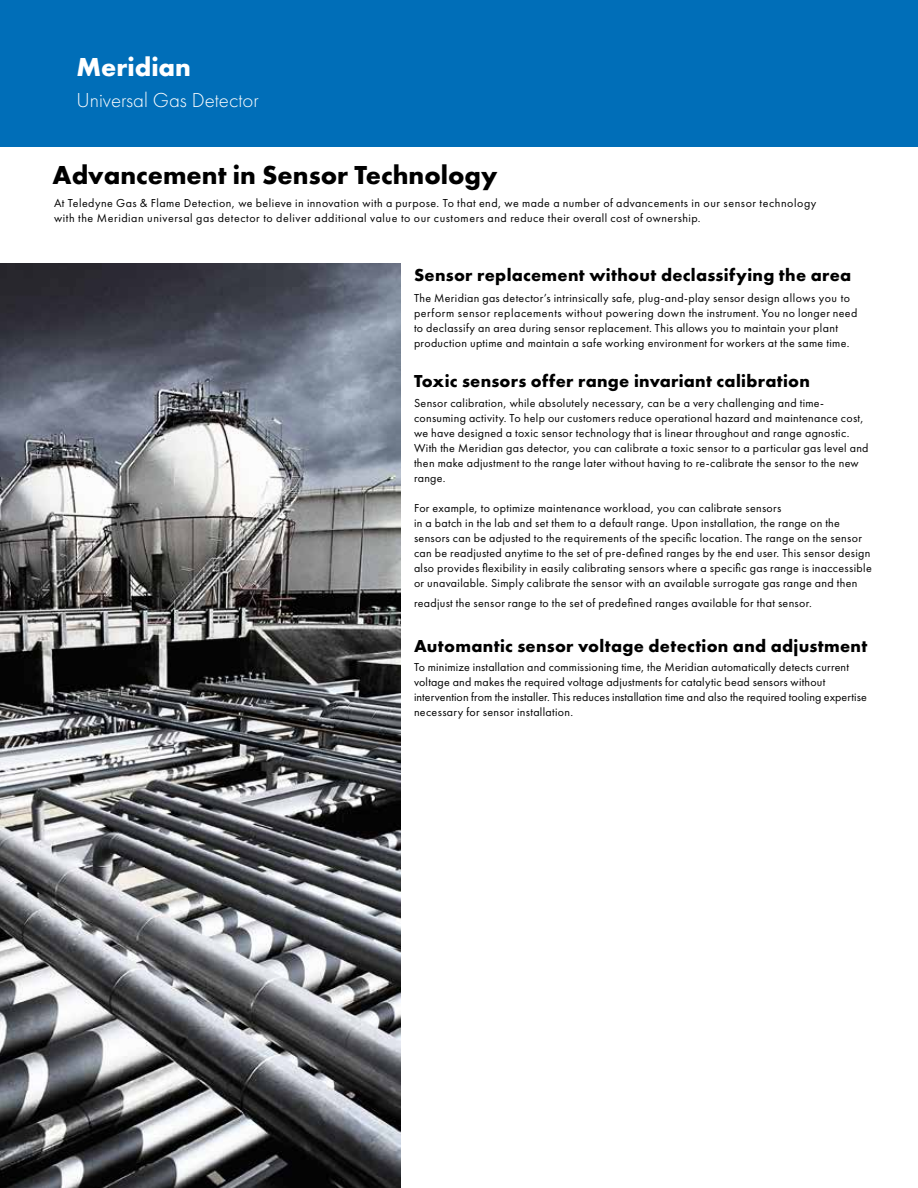
<style>
.page{position:relative;width:918px;height:1188px;background:#fff}
.page>*{position:absolute;margin:0;border:0;box-sizing:border-box;transform-origin:0 0}
.t1{font:700 27px "Futura PT";color:#000}
.t2{font:700 27px "Futura PT";color:#fff}
.t3{font:300 21px "Futura PT";color:#fff}
.t4{font:700 18px "Futura PT";letter-spacing:.015em;color:#000}
.t5{font:12px/15px "Futura PT";letter-spacing:.025em;color:#000}
</style>
<div class="page">
<img style="left:0;top:264px;width:400px;height:924px">
<div style="left:0;top:0;width:918px;height:147px;background:#006eb8"></div>
<h1 class="t2" style="left:76px;top:49px;width:116px">Meridian</h1>
<h2 class="t3" style="left:76px;top:88px;width:184px">Universal Gas Detector</h2>
<h1 class="t1" style="left:52px;top:157px;width:446px">Advancement in Sensor Technology</h1>
<p class="t5" style="left:54px;top:196px;width:764px">At Teledyne Gas &amp; Flame Detection, we believe in innovation with a purpose. To that end, we made a number of advancements in our sensor technology with the Meridian universal gas detector to deliver additional value to our customers and reduce their overall cost of ownership.</p>
<h3 class="t4" style="left:414px;top:263px;width:439px">Sensor replacement without declassifying the area</h3>
<p class="t5" style="left:414px;top:290px;width:445px">The Meridian gas detector’s intrinsically safe, plug-and-play sensor design allows you to perform sensor replacements without powering down the instrument. You no longer need to declassify an area during sensor replacement. This allows you to maintain your plant production uptime and maintain a safe working environment for workers at the same time.</p>
<h3 class="t4" style="left:414px;top:370px;width:398px">Toxic sensors offer range invariant calibration</h3>
<p class="t5" style="left:414px;top:395px;width:456px">Sensor calibration, while absolutely necessary, can be a very challenging and time&shy;consuming activity. To help our customers reduce operational hazard and maintenance cost, we have designed a toxic sensor technology that is linear throughout and range agnostic.<br>With the Meridian gas detector, you can calibrate a toxic sensor to a particular gas level and then make adjustment to the range later without having to re-calibrate the sensor to the new range.</p>
<p class="t5" style="left:414px;top:500px;width:459px">For example, to optimize maintenance workload, you can calibrate sensors<br>in a batch in the lab and set them to a default range. Upon installation, the range on the sensors can be adjusted to the requirements of the specific location. The range on the sensor can be readjusted anytime to the set of pre-defined ranges by the end user. This sensor design also provides flexibility in easily calibrating sensors where a specific gas range is inaccessible or unavailable. Simply calibrate the sensor with an available surrogate gas range and then</p>
<p class="t5" style="left:414px;top:595px;width:399px">readjust the sensor range to the set of predefined ranges available for that sensor.</p>
<h3 class="t4" style="left:414px;top:634px;width:455px">Automantic sensor voltage detection and adjustment</h3>
<p class="t5" style="left:414px;top:660px;width:454px">To minimize installation and commissioning time, the Meridian automatically detects current voltage and makes the required voltage adjustments for catalytic bead sensors without intervention from the installer. This reduces installation time and also the required tooling expertise necessary for sensor installation.</p>
</div>
